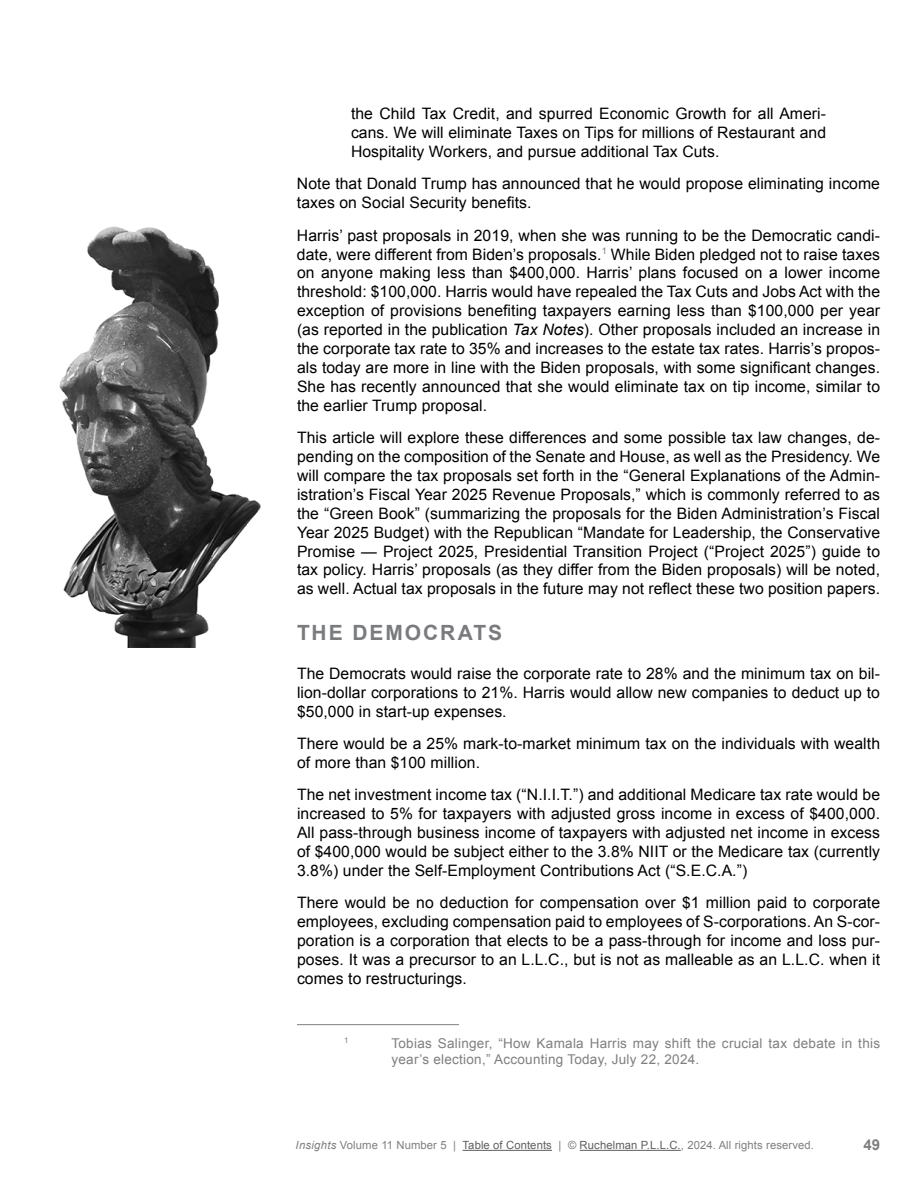
<style>
.page{position:relative;width:918px;height:1188px;background:#fff}
.page>*{position:absolute;margin:0;border:0;box-sizing:border-box;transform-origin:0 0}
.t1{font:700 21px "Arial";letter-spacing:.09em;color:#797b7e}
.t2{font:15.75px/18.9px "Arial";letter-spacing:.005em;color:#000;text-align:justify}
.t3{font:700 15px "Arial";color:#7f7f7f}
.t4{font:13.5px/16.2px "Arial";letter-spacing:.02em;color:#7f7f7f}
.t5{font:11.25px "Arial";letter-spacing:.01em;color:#7f7f7f}
.t6{font:7.8px "Arial";color:#7f7f7f}
.s1{font-style:italic}
.s2{color:#5f5f5f}
</style>
<div class="page">
<hr style="left:463px;top:1150px;width:89px;height:1px;background:#5f5f5f">
<hr style="left:580px;top:1150px;width:101px;height:1px;background:#5f5f5f">
<hr style="left:297px;top:1024px;width:162px;height:1px;background:#7f7f7f">
<img style="left:59px;top:226px;width:202px;height:422px">
<p class="t2" style="left:351px;top:105px;width:477px">the Child Tax Credit, and spurred Economic Growth for all Ameri&shy;cans. We will eliminate Taxes on Tips for millions of Restaurant and Hospitality Workers, and pursue additional Tax Cuts.</p>
<p class="t2" style="left:297px;top:175px;width:585px">Note that Donald Trump has announced that he would propose eliminating income taxes on Social Security benefits.</p>
<p class="t2" style="left:297px;top:226px;width:585px">Harris’ past proposals in 2019, when she was running to be the Democratic candi&shy;date, were different from Biden’s proposals.<sup>1</sup> While Biden pledged not to raise taxes on anyone making less than $400,000. Harris’ plans focused on a lower income threshold: $100,000. Harris would have repealed the Tax Cuts and Jobs Act with the exception of provisions benefiting taxpayers earning less than $100,000 per year (as reported in the publication <span class="s1">Tax Notes</span>). Other proposals included an increase in the corporate tax rate to 35% and increases to the estate tax rates. Harris’s propos&shy;als today are more in line with the Biden proposals, with some significant changes.<br>She has recently announced that she would eliminate tax on tip income, similar to the earlier Trump proposal.</p>
<p class="t2" style="left:297px;top:428px;width:585px">This article will explore these differences and some possible tax law changes, de&shy;pending on the composition of the Senate and House, as well as the Presidency. We will compare the tax proposals set forth in the “General Explanations of the Admin&shy;istration’s Fiscal Year 2025 Revenue Proposals,” which is commonly referred to as the “Green Book” (summarizing the proposals for the Biden Administration’s Fiscal Year 2025 Budget) with the Republican “Mandate for Leadership, the Conservative Promise — Project 2025, Presidential Transition Project (“Project 2025”) guide to tax policy. Harris’ proposals (as they differ from the Biden proposals) will be noted, as well. Actual tax proposals in the future may not reflect these two position papers.</p>
<h1 class="t1" style="left:297px;top:619px;width:207px">THE DEMOCRATS</h1>
<p class="t2" style="left:297px;top:664px;width:585px">The Democrats would raise the corporate rate to 28% and the minimum tax on bil&shy;lion-dollar corporations to 21%. Harris would allow new companies to deduct up to $50,000 in start-up expenses.</p>
<p class="t2" style="left:297px;top:734px;width:585px">There would be a 25% mark-to-market minimum tax on the individuals with wealth of more than $100 million.</p>
<p class="t2" style="left:297px;top:786px;width:585px">The net investment income tax (“N.I.I.T.”) and additional Medicare tax rate would be increased to 5% for taxpayers with adjusted gross income in excess of $400,000.<br>All pass‑through business income of taxpayers with adjusted net income in excess of $400,000 would be subject either to the 3.8% NIIT or the Medicare tax (currently 3.8%) under the Self‑Employment Contributions Act (“S.E.C.A.”)</p>
<p class="t2" style="left:297px;top:894px;width:585px">There would be no deduction for compensation over $1 million paid to corporate employees, excluding compensation paid to employees of S-corporations. An S-cor&shy;poration is a corporation that elects to be a pass-through for income and loss pur&shy;poses. It was a precursor to an L.L.C., but is not as malleable as an L.L.C. when it comes to restructurings.</p>
<p class="t6" style="left:344px;top:1035px;width:6px">1</p>
<p class="t4" style="left:391px;top:1035px;width:490px">Tobias Salinger, “How Kamala Harris may shift the crucial tax debate in this year’s election,” Accounting Today, July 22, 2024.</p>
<p class="t5" style="left:296px;top:1138px;width:520px"><span class="s1">Insights</span> Volume 11 Number 5 | <span class="s2">Table of Contents</span> | © <span class="s2">Ruchelman P.L.L.C.</span>, 2024. All rights reserved.</p>
<p class="t3" style="left:863px;top:1135px;width:18px">49</p>
</div>
